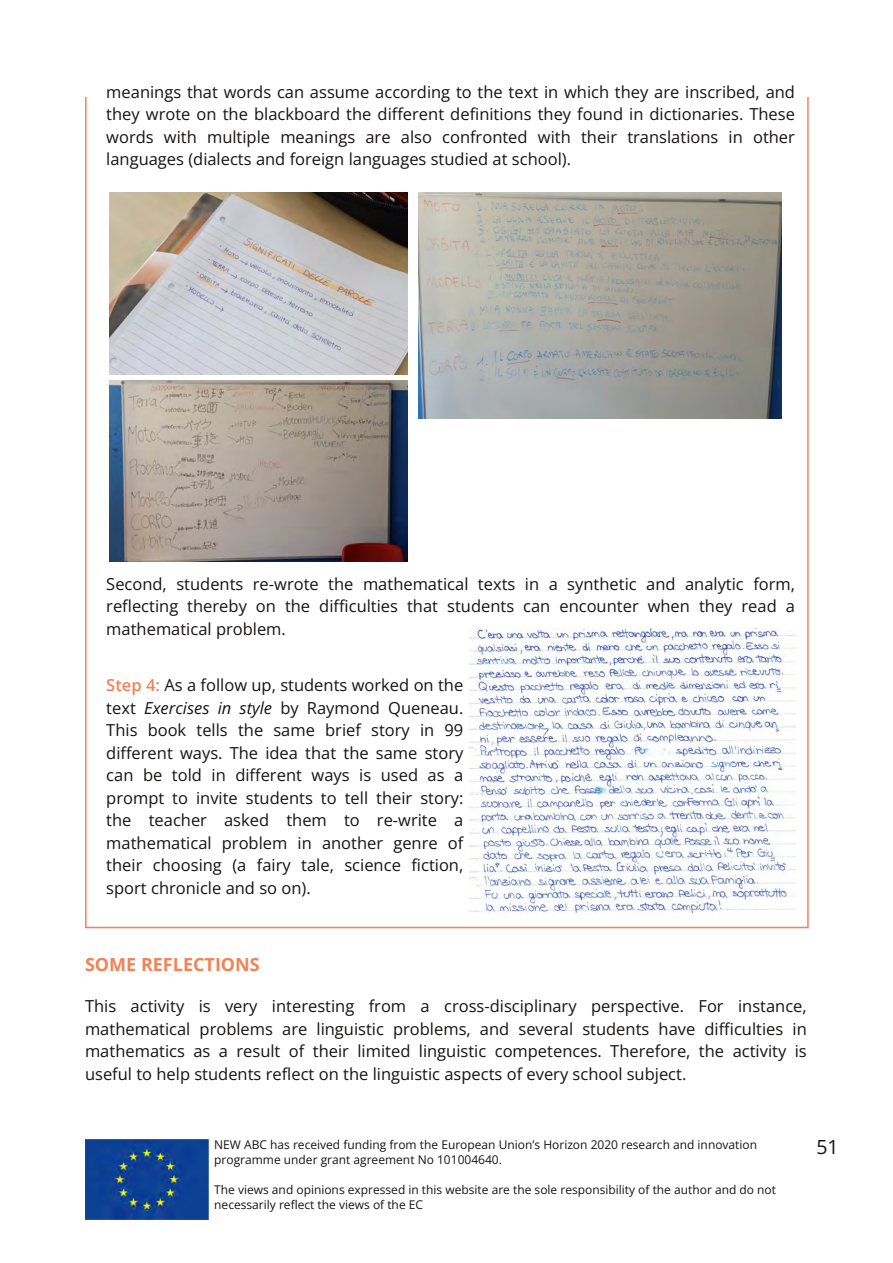
<style>
.page{position:relative;width:893px;height:1263px;background:#fff}
.page>*{position:absolute;margin:0;border:0;box-sizing:border-box;transform-origin:0 0}
.t1{font:19.5px "Open Sans";color:#161413}
.t2{font:700 18px "Open Sans";color:#f18354}
.t3{font:16.5px/22.5px "Open Sans";color:#161413;text-align:justify}
.t4{font:12px/15px "Open Sans";color:#161413}
.s1{font-weight:600;color:#f18354}
.s2{font-style:italic}
</style>
<div class="page">
<img style="left:85px;top:1140px;width:124px;height:80px">
<img style="left:109px;top:192px;width:298px;height:182px">
<img style="left:110px;top:380px;width:298px;height:182px">
<img style="left:418px;top:192px;width:363px;height:226px">
<img style="left:470px;top:628px;width:325px;height:286px">
<p class="t3" style="left:106px;top:80px;width:690px">meanings that words can assume according to the text in which they are inscribed, and they wrote on the blackboard the different definitions they found in dictionaries. These words with multiple meanings are also confronted with their translations in other languages (dialects and foreign languages studied at school).</p>
<p class="t3" style="left:106px;top:572px;width:690px">Second, students re-wrote the mathematical texts in a synthetic and analytic form, reflecting thereby on the difficulties that students can encounter when they read a mathematical problem.</p>
<p class="t3" style="left:106px;top:673px;width:359px"><span class="s1">Step 4:</span> As a follow up, students worked on the text <span class="s2">Exercises in style</span> by Raymond Queneau.<br>This book tells the same brief story in 99 different ways. The idea that the same story can be told in different ways is used as a prompt to invite students to tell their story: the teacher asked them to re-write a mathematical problem in another genre of their choosing (a fairy tale, science fiction, sport chronicle and so on).</p>
<p class="t2" style="left:85px;top:952px;width:176px">SOME REFLECTIONS</p>
<p class="t3" style="left:85px;top:994px;width:723px">This activity is very interesting from a cross-disciplinary perspective. For instance, mathematical problems are linguistic problems, and several students have difficulties in mathematics as a result of their limited linguistic competences. Therefore, the activity is useful to help students reflect on the linguistic aspects of every school subject.</p>
<p class="t4" style="left:214px;top:1137px;width:544px">NEW ABC has received funding from the European Union’s Horizon 2020 research and innovation programme under grant agreement No 101004640.</p>
<p class="t4" style="left:214px;top:1182px;width:563px">The views and opinions expressed in this website are the sole responsibility of the author and do not necessarily reflect the views of the EC</p>
<p class="t1" style="left:816px;top:1133px;width:24px">51</p>
</div>
